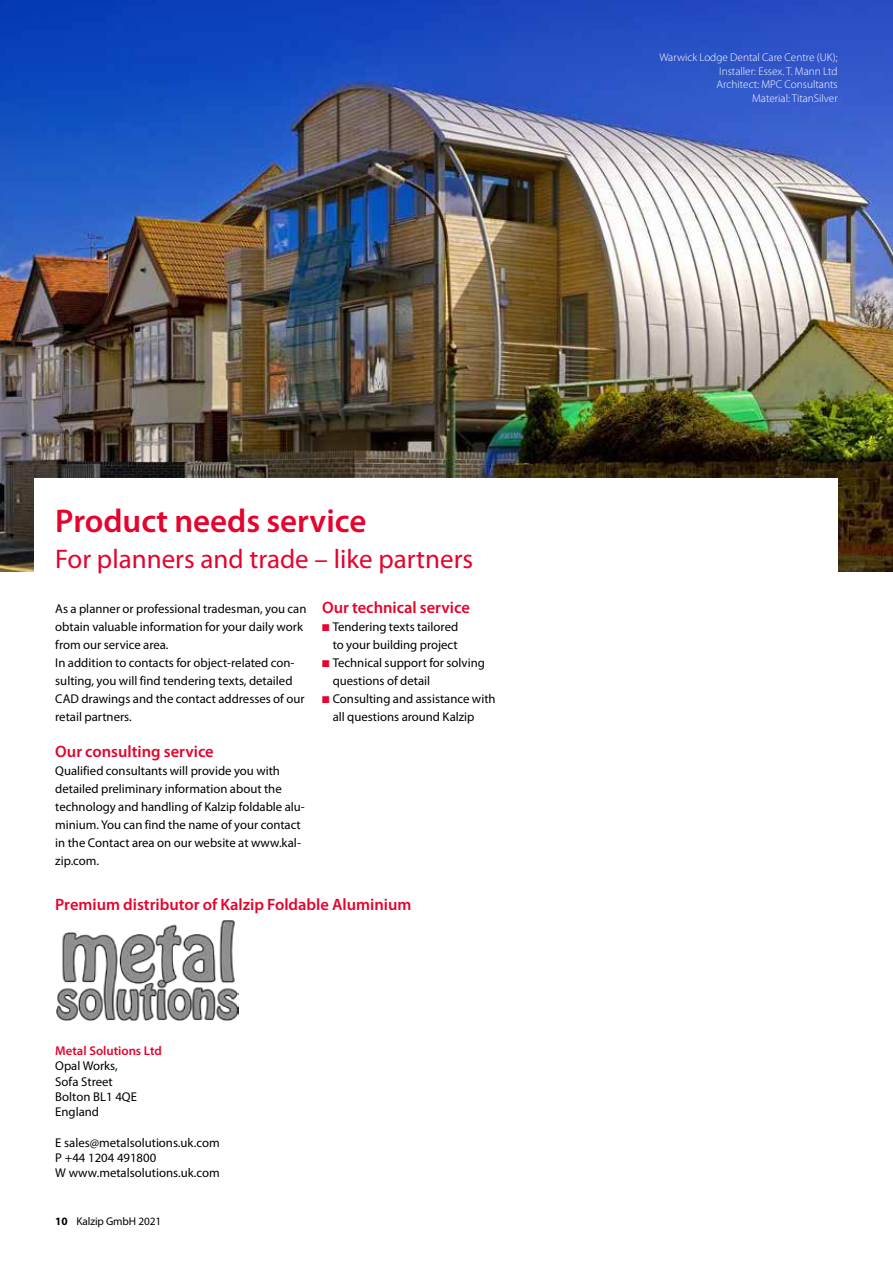
<style>
.page{position:relative;width:893px;height:1263px;background:#fff}
.page>*{position:absolute;margin:0;border:0;box-sizing:border-box;transform-origin:0 0}
.t1{font:600 33px "Myriad Pro";color:#e4042d}
.t2{font:27px "Myriad Pro";color:#e4042d}
.t3{font:600 16.5px "Myriad Pro";color:#e4042d}
.t4{font:12.75px/18px "Myriad Pro";color:#000}
.t5{font:600 12.75px "Myriad Pro";color:#e4042d}
.t6{font:300 11.25px/13.5px "Myriad Pro";color:#fff;text-align:right}
.t7{font:11.25px "Myriad Pro";letter-spacing:-.01em;color:#000}
.s1{color:#e4042d}
.s2{font-weight:700}
</style>
<div class="page">
<img style="left:0;top:0;width:893px;height:572px">
<div style="left:34px;top:478px;width:804px;height:558px;background:#fff"></div>
<img style="left:56px;top:920px;width:182px;height:100px">
<h1 class="t1" style="left:55px;top:500px;width:313px">Product needs service</h1>
<h2 class="t2" style="left:55px;top:543px;width:419px">For planners and trade – like partners</h2>
<p class="t4" style="left:55px;top:600px;width:253px">As a planner or professional tradesman, you can obtain valuable information for your daily work from our service area.<br>In addition to contacts for object-related con&shy;sulting, you will find tendering texts, detailed CAD drawings and the contact addresses of our retail partners.</p>
<p class="t3" style="left:55px;top:741px;width:160px">Our consulting service</p>
<p class="t4" style="left:55px;top:762px;width:251px">Qualified consultants will provide you with detailed preliminary information about the technology and handling of Kalzip foldable alu&shy;minium. You can find the name of your contact in the Contact area on our website at www.kal&shy;zip.com.</p>
<p class="t3" style="left:322px;top:597px;width:149px">Our technical service</p>
<p class="t4" style="left:322px;top:618px;width:138px;text-align:right"><span class="s1">■</span> Tendering texts tailored to your building project</p>
<p class="t4" style="left:333px;top:654px;width:154px;text-indent:-11px"><span class="s1">■</span> Technical support for solving questions of detail</p>
<p class="t4" style="left:333px;top:690px;width:164px;text-indent:-11px"><span class="s1">■</span> Consulting and assistance with all questions around Kalzip</p>
<p class="t3" style="left:55px;top:894px;width:358px">Premium distributor of Kalzip Foldable Aluminium</p>
<p class="t5" style="left:55px;top:1042px;width:108px">Metal Solutions Ltd</p>
<p class="t4" style="left:55px;top:1058px;width:83px;line-height:15.3px">Opal Works,<br>Sofa Street<br>Bolton BL1 4QE<br>England</p>
<p class="t4" style="left:55px;top:1135px;width:166px;line-height:15.3px">E sales@metalsolutions.uk.com<br>P +44 1204 491800<br>W www.metalsolutions.uk.com</p>
<p class="t7" style="left:55px;top:1214px;width:107px"><span class="s2">10</span> Kalzip GmbH 2021</p>
<p class="t6" style="left:659px;top:51px;width:180px">Warwick Lodge Dental Care Centre (UK);<br>Installer: Essex. T. Mann Ltd<br>Architect: MPC Consultants<br>Material: TitanSilver</p>
</div>
